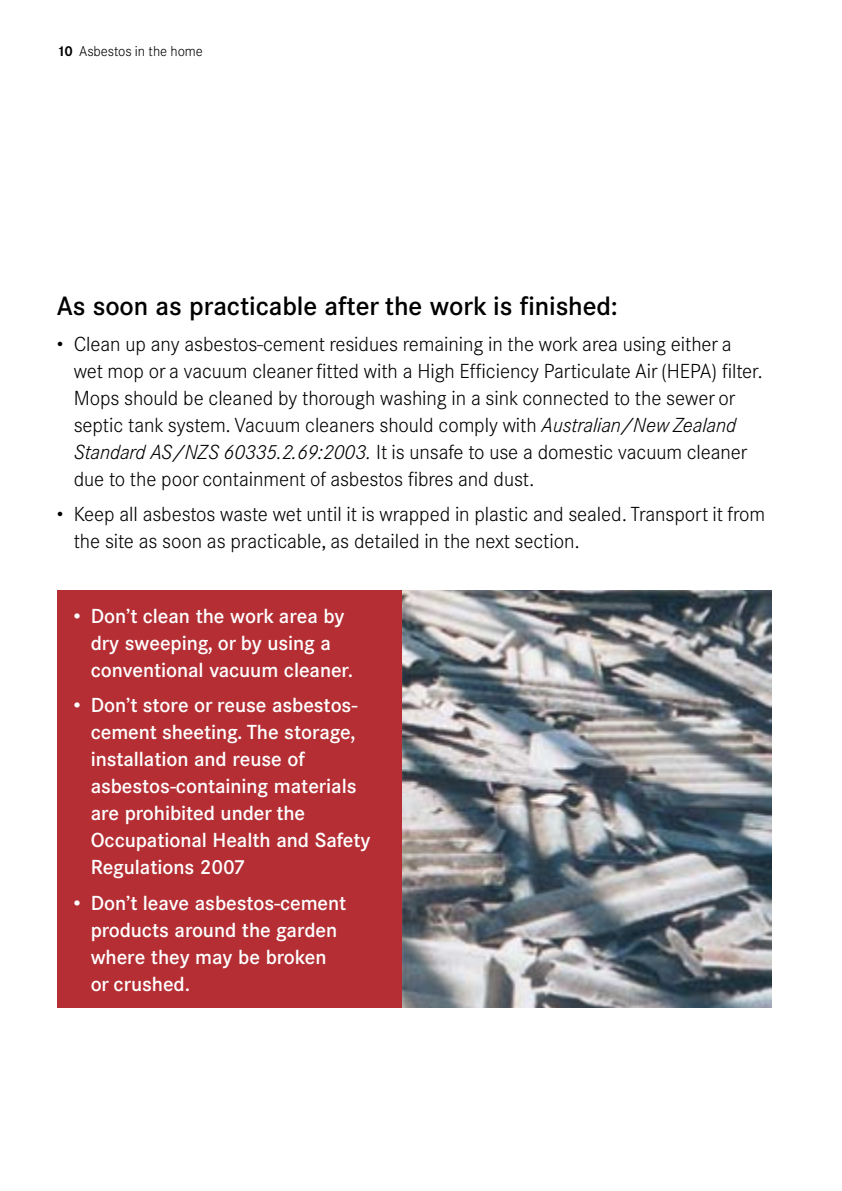
<style>
.page{position:relative;width:842px;height:1191px;background:#fff}
.page>*{position:absolute;margin:0;border:0;box-sizing:border-box;transform-origin:0 0}
.t1{font:500 26px "Corporate SBQ";letter-spacing:-.005em;color:#000}
.t2{font:300 20px/27px "Corporate SBQ";letter-spacing:-.005em;color:#000}
.t3{font:500 20px/27px "Corporate SBQ";letter-spacing:-.005em;color:#fff}
.t4{font:300 14px "Corporate SBQ";letter-spacing:-.005em;color:#000}
.s1{font-weight:700}
.s2{font-style:italic}
</style>
<div class="page">
<div style="left:57px;top:590px;width:346px;height:417px;background:#b42e34"></div>
<img style="left:403px;top:590px;width:368px;height:417px">
<p class="t4" style="left:57px;top:43px;width:148px"><span class="s1">10</span> Asbestos in the home</p>
<h1 class="t1" style="left:57px;top:290px;width:563px">As soon as practicable after the work is finished:</h1>
<p class="t2" style="left:74px;top:330px;width:691px;text-indent:-17px">• Clean up any asbestos-cement residues remaining in the work area using either a wet mop or a vacuum cleaner fitted with a High Efficiency Particulate Air (HEPA) filter.<br>Mops should be cleaned by thorough washing in a sink connected to the sewer or septic tank system. Vacuum cleaners should comply with <span class="s2">Australian/New Zealand Standard AS/NZS 60335.2.69:2003.</span> It is unsafe to use a domestic vacuum cleaner due to the poor containment of asbestos fibres and dust.</p>
<p class="t2" style="left:74px;top:501px;width:693px;text-indent:-17px">• Keep all asbestos waste wet until it is wrapped in plastic and sealed. Transport it from the site as soon as practicable, as detailed in the next section.</p>
<p class="t3" style="left:91px;top:602px;width:264px;text-indent:-17px">• Don’t clean the work area by dry sweeping, or by using a conventional vacuum cleaner.</p>
<p class="t3" style="left:91px;top:692px;width:281px;text-indent:-17px">• Don’t store or reuse asbestos&shy;cement sheeting. The storage, installation and reuse of asbestos-containing materials are prohibited under the<br>Occupational Health and Safety<br>Regulations 2007</p>
<p class="t3" style="left:91px;top:889px;width:257px;text-indent:-17px">• Don’t leave asbestos-cement products around the garden where they may be broken or crushed.</p>
</div>
